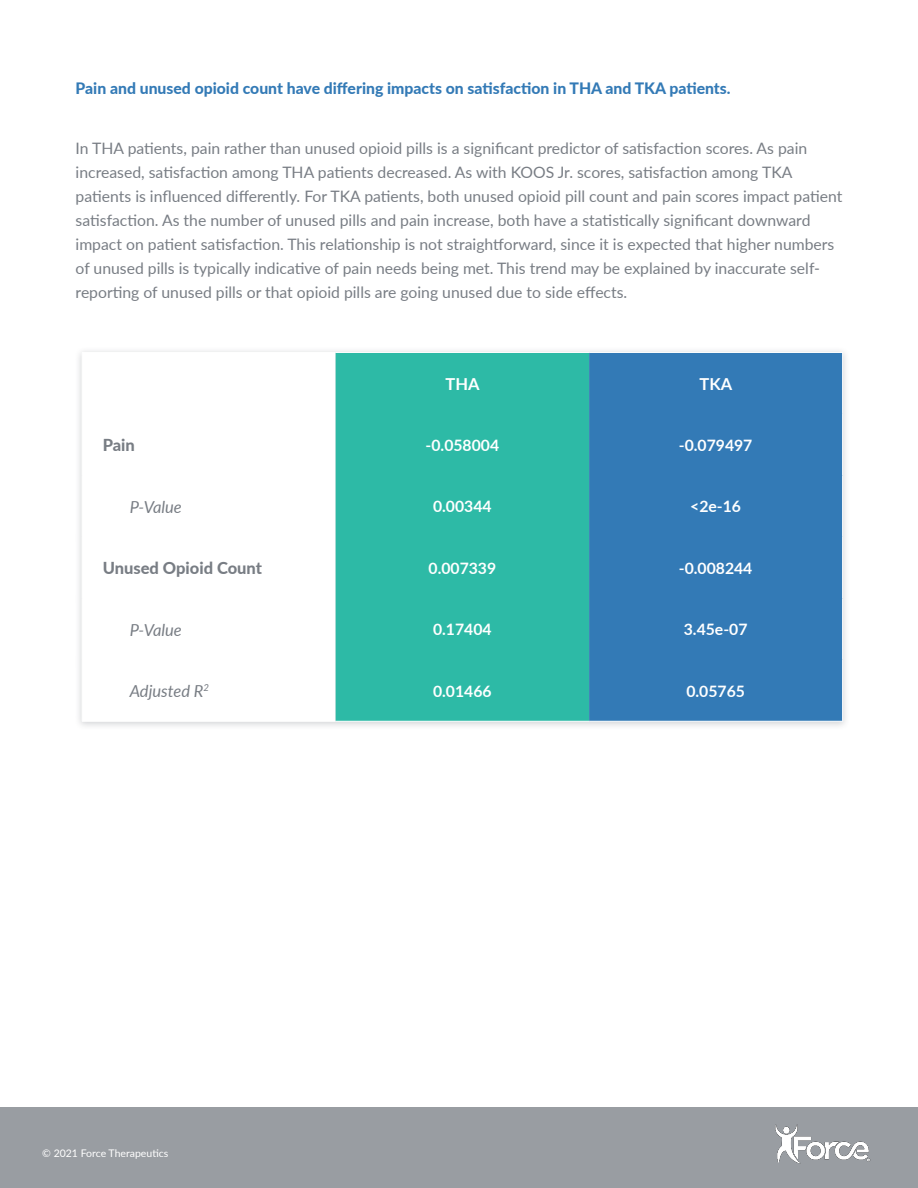
<style>
.page{position:relative;width:918px;height:1188px;background:#fff}
.page>*{position:absolute;margin:0;border:0;box-sizing:border-box;transform-origin:0 0}
.Subtitle{font:italic 16.5px "Lato";color:#787d84}
.Subtitle-2{font:800 16.5px "Lato";color:#787d84}
.Subtitle-3{font:700 16.5px "Lato";color:#fff}
.Subtitle-4{font:15.75px/24px "Lato";color:#787d84}
.Subtitle-5{font:800 15.75px "Lato";color:#337ab6}
.Subtitle-6{font:700 15.75px "Lato";color:#fff}
.t1{font:10.5px "Lato";color:#fff}
</style>
<div class="page">
<div style="left:0;top:1107px;width:918px;height:81px;background:#999da2"></div>
<img style="left:775px;top:1124px;width:96px;height:40px">
<div style="left:74px;top:346px;width:776px;height:384px;background:#333a45;opacity:.22"></div>
<svg style="left:83px;top:353px;width:253px;height:368px"></svg>
<div style="left:336px;top:353px;width:253px;height:368px;background:#2dbaa6"></div>
<svg style="left:589px;top:353px;width:253px;height:368px;background:#347ab6"></svg>
<hr style="left:82px;top:352px;width:254px;height:1px;background:#fff">
<hr style="left:82px;top:353px;width:1px;height:61px;background:#fff">
<hr style="left:336px;top:352px;width:253px;height:1px;background:#fff">
<hr style="left:589px;top:352px;width:254px;height:1px;background:#fff">
<hr style="left:82px;top:414px;width:1px;height:61px;background:#fff">
<hr style="left:82px;top:475px;width:1px;height:62px;background:#fff">
<hr style="left:82px;top:537px;width:1px;height:61px;background:#fff">
<hr style="left:82px;top:598px;width:1px;height:62px;background:#fff">
<hr style="left:82px;top:660px;width:1px;height:61px;background:#fff">
<hr style="left:82px;top:721px;width:254px;height:1px;background:#fff">
<hr style="left:336px;top:721px;width:253px;height:1px;background:#fff">
<hr style="left:589px;top:721px;width:254px;height:1px;background:#fff">
<hr style="left:842px;top:353px;width:1px;height:61px;background:#fff">
<hr style="left:842px;top:414px;width:1px;height:61px;background:#fff">
<hr style="left:842px;top:475px;width:1px;height:62px;background:#fff">
<hr style="left:842px;top:537px;width:1px;height:61px;background:#fff">
<hr style="left:842px;top:598px;width:1px;height:62px;background:#fff">
<hr style="left:842px;top:660px;width:1px;height:61px;background:#fff">
<p class="Subtitle-5" style="left:76px;top:76px;width:657px">Pain and unused opioid count have differing impacts on satisfaction in THA and TKA patients.</p>
<p class="Subtitle-4" style="left:76px;top:135px;width:768px">In THA patients, pain rather than unused opioid pills is a significant predictor of satisfaction scores. As pain increased, satisfaction among THA patients decreased. As with KOOS Jr. scores, satisfaction among TKA patients is influenced differently. For TKA patients, both unused opioid pill count and pain scores impact patient satisfaction. As the number of unused pills and pain increase, both have a statistically significant downward impact on patient satisfaction. This relationship is not straightforward, since it is expected that higher numbers of unused pills is typically indicative of pain needs being met. This trend may be explained by inaccurate self&shy;reporting of unused pills or that opioid pills are going unused due to side effects.</p>
<p class="Subtitle-3" style="left:446px;top:372px;width:36px">THA</p>
<p class="Subtitle-3" style="left:700px;top:372px;width:34px">TKA</p>
<p class="Subtitle-2" style="left:103px;top:433px;width:34px">Pain</p>
<p class="Subtitle-6" style="left:426px;top:434px;width:75px">-0.058004</p>
<p class="Subtitle-6" style="left:679px;top:434px;width:75px">-0.079497</p>
<p class="Subtitle" style="left:130px;top:495px;width:54px">P-Value</p>
<p class="Subtitle-6" style="left:433px;top:495px;width:60px">0.00344</p>
<p class="Subtitle-6" style="left:690px;top:495px;width:52px">&lt;2e-16</p>
<p class="Subtitle-2" style="left:103px;top:556px;width:161px">Unused Opioid Count</p>
<p class="Subtitle-6" style="left:429px;top:557px;width:69px">0.007339</p>
<p class="Subtitle-6" style="left:679px;top:557px;width:75px">-0.008244</p>
<p class="Subtitle" style="left:130px;top:618px;width:54px">P-Value</p>
<p class="Subtitle-6" style="left:433px;top:618px;width:60px">0.17404</p>
<p class="Subtitle-6" style="left:684px;top:618px;width:65px">3.45e-07</p>
<p class="Subtitle" style="left:130px;top:679px;width:81px">Adjusted R<sup>2</sup></p>
<p class="Subtitle-6" style="left:433px;top:679px;width:60px">0.01466</p>
<p class="Subtitle-6" style="left:686px;top:679px;width:60px">0.05765</p>
<p class="t1" style="left:42px;top:1146px;width:128px">© 2021 Force Therapeutics</p>
</div>
